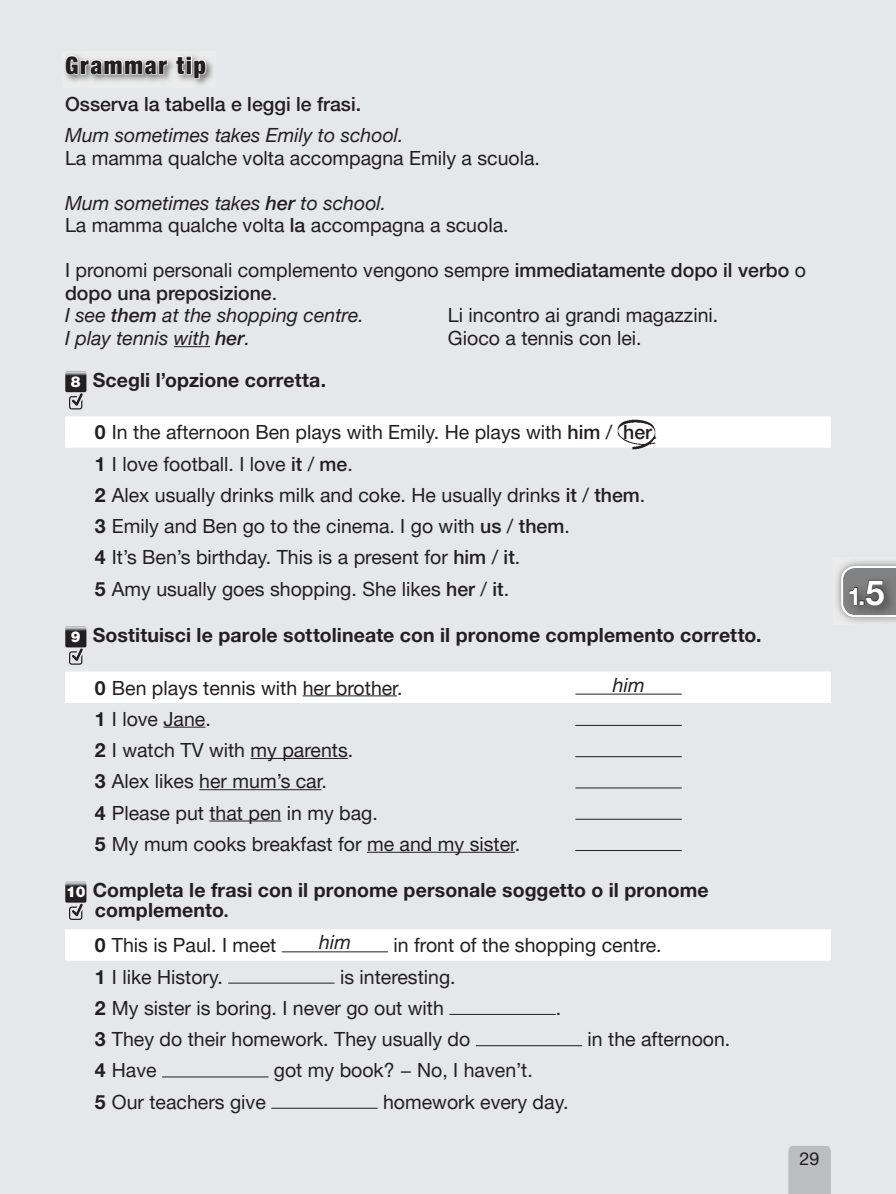
<style>
.page{position:relative;width:896px;height:1194px;background:#fff}
.page>*{position:absolute;margin:0;border:0;box-sizing:border-box;transform-origin:0 0}
.t1{font:900 condensed 24px "Helvetica Neue LT Std";letter-spacing:.07em;color:#231f20}
.t2{font:700 24px "Helvetica Neue LT Std";color:#fff}
.t3{font:19.5px/31.2px "Helvetica Neue LT Std";color:#231f20}
.t4{font:700 19.5px/19.5px "Helvetica Neue LT Std";letter-spacing:.005em;color:#231f20}
.t5{font:500 19.5px/22.5px "Helvetica Neue LT Std";color:#231f20}
.t6{font:italic 19.5px "Helvetica Neue LT Std";color:#231f20}
.t7{font:18px "Helvetica Neue LT Std";color:#231f20}
.s1{font-style:italic}
.s2{font-weight:500;font-style:italic}
.s3{font-weight:500}
.s4{font-weight:400}
.s5{font-weight:400;font-style:italic}
.s6{font-weight:900;font-size:14.7px;color:#fff}
.s7{font-weight:700}
.s8{font-size:34.5px}
</style>
<div class="page">
<hr style="left:0;top:0;width:1px;height:1193px;background:#e6e7e9">
<div style="left:1px;top:0;width:894px;height:1193px;background:#e6e7e9"></div>
<div style="left:788px;top:1146px;width:42px;height:47px;background:#bcbdc0"></div>
<img style="left:837px;top:561px;width:58px;height:61px">
<img style="left:843px;top:617px;width:52px;height:1px">
<svg style="left:841px;top:566px;width:54px;height:51px;background:#818282"></svg>
<hr style="left:174px;top:346px;width:36px;height:1px;background:#231f20">
<div style="left:65px;top:416px;width:765px;height:31px;background:#fff"></div>
<div style="left:65px;top:671px;width:765px;height:31px;background:#fff"></div>
<hr style="left:302px;top:695px;width:95px;height:1px;background:#231f20">
<hr style="left:163px;top:726px;width:42px;height:1px;background:#231f20">
<hr style="left:250px;top:757px;width:98px;height:1px;background:#231f20">
<hr style="left:199px;top:789px;width:122px;height:1px;background:#231f20">
<hr style="left:209px;top:820px;width:72px;height:1px;background:#231f20">
<hr style="left:367px;top:851px;width:148px;height:1px;background:#231f20">
<div style="left:65px;top:928px;width:765px;height:32px;background:#fff"></div>
<img style="left:66px;top:60px;width:147px;height:25px">
<svg style="left:64px;top:55px;width:104px;height:21px"></svg>
<svg style="left:175px;top:56px;width:32px;height:23px"></svg>
<svg style="left:65px;top:371px;width:21px;height:38px"></svg>
<svg style="left:65px;top:626px;width:21px;height:38px"></svg>
<hr style="left:575px;top:693px;width:106px;height:1px;background:#231f20">
<hr style="left:575px;top:724px;width:106px;height:1px;background:#231f20">
<hr style="left:575px;top:756px;width:106px;height:1px;background:#231f20">
<hr style="left:575px;top:787px;width:106px;height:1px;background:#231f20">
<hr style="left:575px;top:818px;width:106px;height:1px;background:#231f20">
<hr style="left:575px;top:849px;width:106px;height:1px;background:#231f20">
<svg style="left:65px;top:881px;width:21px;height:38px"></svg>
<hr style="left:282px;top:951px;width:106px;height:1px;background:#231f20">
<hr style="left:228px;top:982px;width:106px;height:1px;background:#231f20">
<hr style="left:449px;top:1013px;width:106px;height:1px;background:#231f20">
<hr style="left:476px;top:1044px;width:106px;height:1px;background:#231f20">
<hr style="left:162px;top:1076px;width:106px;height:1px;background:#231f20">
<hr style="left:271px;top:1107px;width:106px;height:1px;background:#231f20">
<img style="left:617px;top:420px;width:38px;height:29px">
<p class="t1" style="left:65px;top:50px;width:142px">Grammar tip</p>
<p class="t5" style="left:65px;top:93px;width:297px">Osserva la tabella e leggi le frasi.</p>
<p class="t6" style="left:65px;top:123px;width:340px">Mum sometimes takes Emily to school.</p>
<p class="t3" style="left:65px;top:142px;width:476px">La mamma qualche volta accompagna Emily a scuola.</p>
<p class="t3" style="left:65px;top:191px;width:445px;line-height:22.5px"><span class="s1">Mum sometimes takes</span> <span class="s2">her</span> <span class="s1">to school.<br></span>La mamma qualche volta <span class="s3">la</span> accompagna a scuola.</p>
<p class="t5" style="left:65px;top:259px;width:742px"><span class="s4">I pronomi personali complemento vengono sempre</span> immediatamente dopo il verbo <span class="s4">o </span>dopo una preposizione<span class="s4">.<br></span><span class="s5">I see</span> <span class="s1">them</span> <span class="s5">at the shopping centre.</span></p>
<p class="t3" style="left:448px;top:299px;width:272px">Li incontro ai grandi magazzini.</p>
<p class="t6" style="left:65px;top:326px;width:186px">I play tennis with <span class="s3">her</span>.</p>
<p class="t3" style="left:448px;top:322px;width:195px">Gioco a tennis con lei.</p>
<p class="t4" style="left:71px;top:369px;width:257px"><span class="s6">8</span> Scegli l’opzione corretta.</p>
<p class="t3" style="left:95px;top:416px;width:564px"><span class="s7">0</span> In the afternoon Ben plays with Emily. He plays with <span class="s3">him</span> / <span class="s3">her</span>.<br><span class="s7">1</span> I love football. I love <span class="s3">it</span> / <span class="s3">me</span>.<br><span class="s7">2</span> Alex usually drinks milk and coke. He usually drinks <span class="s3">it</span> / <span class="s3">them</span>.<br><span class="s7">3</span> Emily and Ben go to the cinema. I go with <span class="s3">us</span> / <span class="s3">them</span>.<br><span class="s7">4</span> It’s Ben’s birthday. This is a present for <span class="s3">him</span> / <span class="s3">it</span>.<br><span class="s7">5</span> Amy usually goes shopping. She likes <span class="s3">her</span> / <span class="s3">it</span>.</p>
<p class="t4" style="left:71px;top:624px;width:692px"><span class="s6">9</span> Sostituisci le parole sottolineate con il pronome complemento corretto.</p>
<p class="t3" style="left:95px;top:671px;width:427px"><span class="s7">0</span> Ben plays tennis with her brother.<br><span class="s7">1</span> I love Jane.<br><span class="s7">2</span> I watch TV with my parents.<br><span class="s7">3</span> Alex likes her mum’s car.<br><span class="s7">4</span> Please put that pen in my bag.<br><span class="s7">5</span> My mum cooks breakfast for me and my sister.</p>
<p class="t4" style="left:95px;top:879px;width:615px;text-indent:-29px"><span class="s6">10</span> Completa le frasi con il pronome personale soggetto o il pronome complemento<span class="s3">.</span></p>
<p class="t3" style="left:95px;top:929px;width:183px"><span class="s7">0</span> This is Paul. I meet</p>
<p class="t3" style="left:393px;top:929px;width:270px">in front of the shopping centre.</p>
<p class="t3" style="left:95px;top:960px;width:129px"><span class="s7">1</span> I like History.</p>
<p class="t6" style="left:612px;top:673px;width:33px">him</p>
<p class="t6" style="left:319px;top:929px;width:33px">him</p>
<p class="t3" style="left:95px;top:960px;width:362px;text-indent:245px">is interesting.<br><span class="s7">2</span> My sister is boring. I never go out with</p>
<p class="t3" style="left:555px;top:991px;width:7px">.</p>
<p class="t3" style="left:95px;top:1022px;width:377px"><span class="s7">3</span> They do their homework. They usually do</p>
<p class="t3" style="left:587px;top:1022px;width:144px">in the afternoon.</p>
<p class="t3" style="left:95px;top:1054px;width:63px"><span class="s7">4</span> Have</p>
<p class="t3" style="left:274px;top:1054px;width:260px">got my book? − No, I haven’t.</p>
<p class="t3" style="left:95px;top:1085px;width:172px"><span class="s7">5</span> Our teachers give</p>
<p class="t3" style="left:383px;top:1085px;width:187px">homework every day.</p>
<p class="t7" style="left:799px;top:1147px;width:22px">29</p>
<p class="t2" style="left:847px;top:581px;width:38px">1.<span class="s8">5</span></p>
</div>
